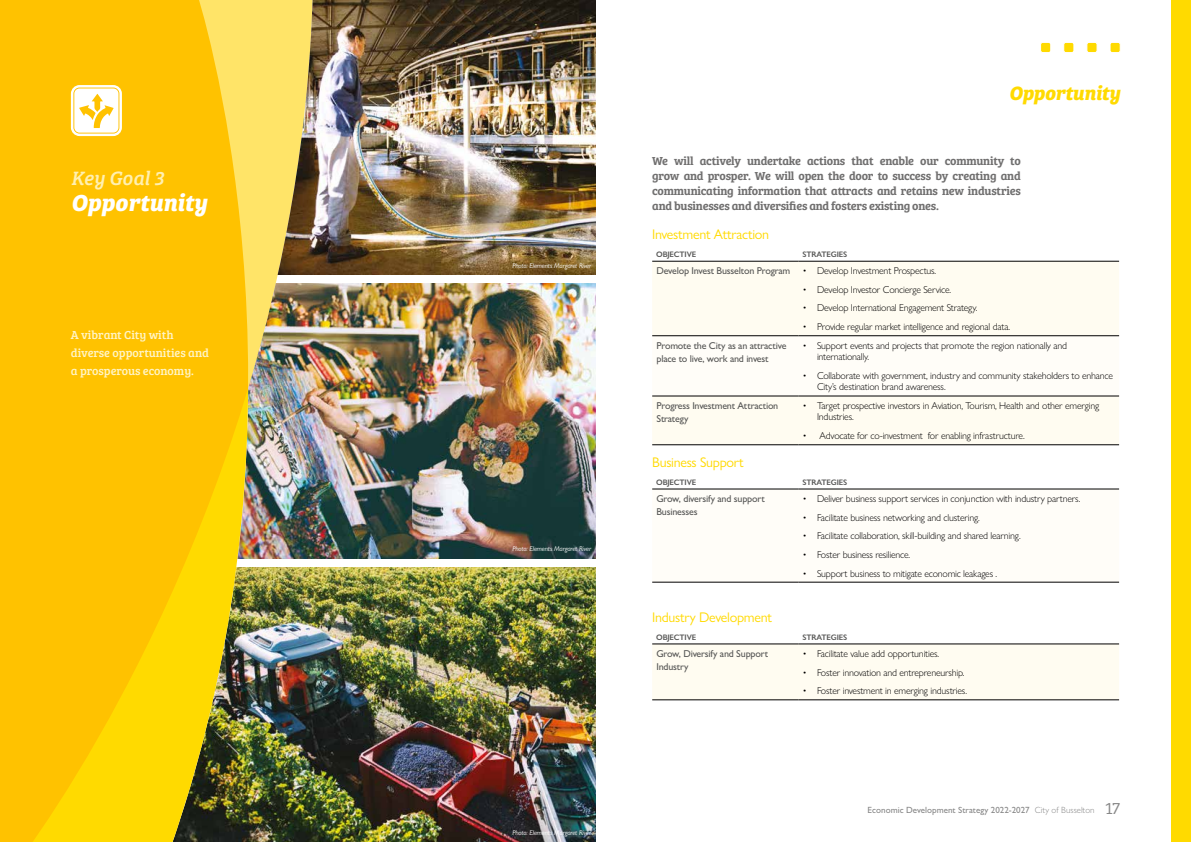
<style>
.page{position:relative;width:1191px;height:842px;background:#fff}
.page>*{position:absolute;margin:0;border:0;box-sizing:border-box;transform-origin:0 0}
.t1{font:italic 700 24px "Bree Serif";color:#fff}
.t2{font:italic 700 20px "Bree Serif";letter-spacing:-.01em;color:#ffda00}
.t3{font:italic 20px "Bree Serif";letter-spacing:-.01em;color:#fff0b1}
.t4{font:14px "Gill Sans Nova";letter-spacing:-.02em;color:#ffda00}
.t5{font:12px/15px "Bree Serif Sb";letter-spacing:-.02em;color:#706f6f;text-align:justify}
.t6{font:12px/18px "Bree Serif";color:#fff4c6}
.t7{font:300 10px/11.5px "Gill Sans Nova";letter-spacing:-.02em;color:#000}
.t8{font:500 10px/13px "Gill Sans Nova";letter-spacing:-.02em;color:#575756}
.t9{font:500 9px "Gill Sans Nova";color:#878787}
.t10{font:600 8px "Gill Sans Nova";letter-spacing:-.02em;color:#575756}
.t11{font:italic 7px "Gill Sans Nova";letter-spacing:-.02em;color:#fff}
.s1{font-weight:300}
.s2{font-family:"Bree Serif Lt";font-weight:400;font-size:17px}
</style>
<div class="page">
<img style="left:329px;top:0;width:266px;height:275px">
<img style="left:329px;top:283px;width:266px;height:275px">
<img style="left:329px;top:567px;width:266px;height:275px">
<div style="left:1171px;top:0;width:20px;height:842px;background:#ffda00"></div>
<div style="left:1110px;top:42px;width:10px;height:11px;background:#ffda00;border-radius:2px"></div>
<div style="left:1110px;top:42px;width:10px;height:11px;border:1px solid #fff;border-radius:2px"></div>
<div style="left:1086px;top:42px;width:11px;height:11px;background:#ffda00;border-radius:2px"></div>
<div style="left:1086px;top:42px;width:11px;height:11px;border:1px solid #fff;border-radius:2px"></div>
<div style="left:1063px;top:42px;width:11px;height:11px;background:#ffda00;border-radius:2px"></div>
<div style="left:1063px;top:42px;width:11px;height:11px;border:1px solid #fff;border-radius:2px"></div>
<div style="left:1040px;top:42px;width:10px;height:11px;background:#ffda00;border-radius:2px"></div>
<div style="left:1040px;top:42px;width:10px;height:11px;border:1px solid #fff;border-radius:2px"></div>
<img style="left:313px;top:0;width:16px;height:842px">
<img style="left:0;top:0;width:313px;height:842px">
<svg style="left:71px;top:85px;width:51px;height:51px"></svg>
<div style="left:652px;top:262px;width:467px;height:183px;background:#fffcf1"></div>
<svg style="left:652px;top:337px;width:467px;height:59px"></svg>
<hr style="left:652px;top:261px;width:146px;height:1px;background:#000">
<hr style="left:798px;top:261px;width:321px;height:1px;background:#000">
<hr style="left:652px;top:336px;width:146px;height:1px;background:#000">
<hr style="left:798px;top:336px;width:321px;height:1px;background:#000">
<hr style="left:652px;top:396px;width:146px;height:1px;background:#000">
<hr style="left:798px;top:396px;width:321px;height:1px;background:#000">
<hr style="left:652px;top:445px;width:146px;height:1px;background:#000">
<hr style="left:798px;top:445px;width:321px;height:1px;background:#000">
<svg style="left:652px;top:581px;width:467px;height:1px"></svg>
<hr style="left:652px;top:489px;width:146px;height:1px;background:#000">
<hr style="left:798px;top:489px;width:321px;height:1px;background:#000">
<hr style="left:652px;top:582px;width:146px;height:1px;background:#000">
<hr style="left:798px;top:582px;width:321px;height:1px;background:#000">
<div style="left:652px;top:645px;width:467px;height:55px;background:#fffcf1"></div>
<hr style="left:652px;top:644px;width:146px;height:1px;background:#000">
<hr style="left:798px;top:644px;width:321px;height:1px;background:#000">
<hr style="left:652px;top:700px;width:146px;height:1px;background:#000">
<hr style="left:798px;top:700px;width:321px;height:1px;background:#000">
<h2 class="t3" style="left:71px;top:163px;width:94px">Key Goal 3</h2>
<h1 class="t1" style="left:71px;top:183px;width:138px">Opportunity</h1>
<p class="t6" style="left:71px;top:325px;width:140px">A vibrant City with diverse opportunities and a prosperous economy.</p>
<p class="t11" style="left:512px;top:261px;width:80px">Photo: Elements Margaret River</p>
<p class="t11" style="left:512px;top:544px;width:80px">Photo: Elements Margaret River</p>
<p class="t11" style="left:512px;top:828px;width:80px">Photo: Elements Margaret River</p>
<h2 class="t2" style="left:1008px;top:77px;width:113px">Opportunity</h2>
<p class="t5" style="left:652px;top:152px;width:370px">We will actively undertake actions that enable our community to grow and prosper. We will open the door to success by creating and communicating information that attracts and retains new industries and businesses and diversifies and fosters existing ones.</p>
<h3 class="t4" style="left:652px;top:226px;width:118px">Investment Attraction</h3>
<p class="t10" style="left:656px;top:250px;width:41px">OBJECTIVE</p>
<p class="t10" style="left:802px;top:250px;width:46px">STRATEGIES</p>
<p class="t8" style="left:656px;top:264px;width:135px">Develop Invest Busselton Program</p>
<p class="t7" style="left:803px;top:265px;width:135px">• Develop Investment Prospectus.</p>
<p class="t7" style="left:803px;top:284px;width:150px">• Develop Investor Concierge Service.</p>
<p class="t7" style="left:803px;top:302px;width:176px">• Develop International Engagement Strategy.</p>
<p class="t7" style="left:803px;top:321px;width:209px">• Provide regular market intelligence and regional data.</p>
<p class="t8" style="left:656px;top:339px;width:132px">Promote the City as an attractive place to live, work and invest</p>
<p class="t7" style="left:817px;top:339px;width:252px;text-indent:-14px">• Support events and projects that promote the region nationally and internationally.</p>
<p class="t7" style="left:817px;top:370px;width:298px;text-indent:-14px">• Collaborate with government, industry and community stakeholders to enhance<br>City’s destination brand awareness.</p>
<p class="t8" style="left:656px;top:399px;width:123px">Progress Investment Attraction<br>Strategy</p>
<p class="t7" style="left:817px;top:400px;width:284px;text-indent:-14px">• Target prospective investors in Aviation, Tourism, Health and other emerging<br>Industries.</p>
<p class="t7" style="left:803px;top:430px;width:223px">• Advocate for co-investment for enabling infrastructure.</p>
<h3 class="t4" style="left:652px;top:453px;width:93px">Business Support</h3>
<p class="t10" style="left:656px;top:477px;width:41px">OBJECTIVE</p>
<p class="t10" style="left:802px;top:477px;width:46px">STRATEGIES</p>
<p class="t8" style="left:656px;top:492px;width:110px">Grow, diversify and support<br>Businesses</p>
<p class="t7" style="left:803px;top:493px;width:279px">• Deliver business support services in conjunction with industry partners.</p>
<p class="t7" style="left:803px;top:511px;width:178px">• Facilitate business networking and clustering.</p>
<p class="t7" style="left:803px;top:530px;width:219px">• Facilitate collaboration, skill-building and shared learning.</p>
<p class="t7" style="left:803px;top:549px;width:109px">• Foster business resilience.</p>
<p class="t7" style="left:803px;top:567px;width:196px">• Support business to mitigate economic leakages .</p>
<h3 class="t4" style="left:652px;top:608px;width:121px">Industry Development</h3>
<p class="t10" style="left:656px;top:632px;width:41px">OBJECTIVE</p>
<p class="t10" style="left:802px;top:632px;width:46px">STRATEGIES</p>
<p class="t8" style="left:656px;top:647px;width:113px">Grow, Diversify and Support<br>Industry</p>
<p class="t7" style="left:803px;top:648px;width:138px">• Facilitate value add opportunities.</p>
<p class="t7" style="left:803px;top:666px;width:163px">• Foster innovation and entrepreneurship.</p>
<p class="t7" style="left:803px;top:685px;width:166px">• Foster investment in emerging industries.</p>
<p class="t9" style="left:867px;top:804px;width:254px">Economic Development Strategy 2022-2027 <span class="s1">City of Busselton</span> <span class="s2">17</span></p>
</div>
